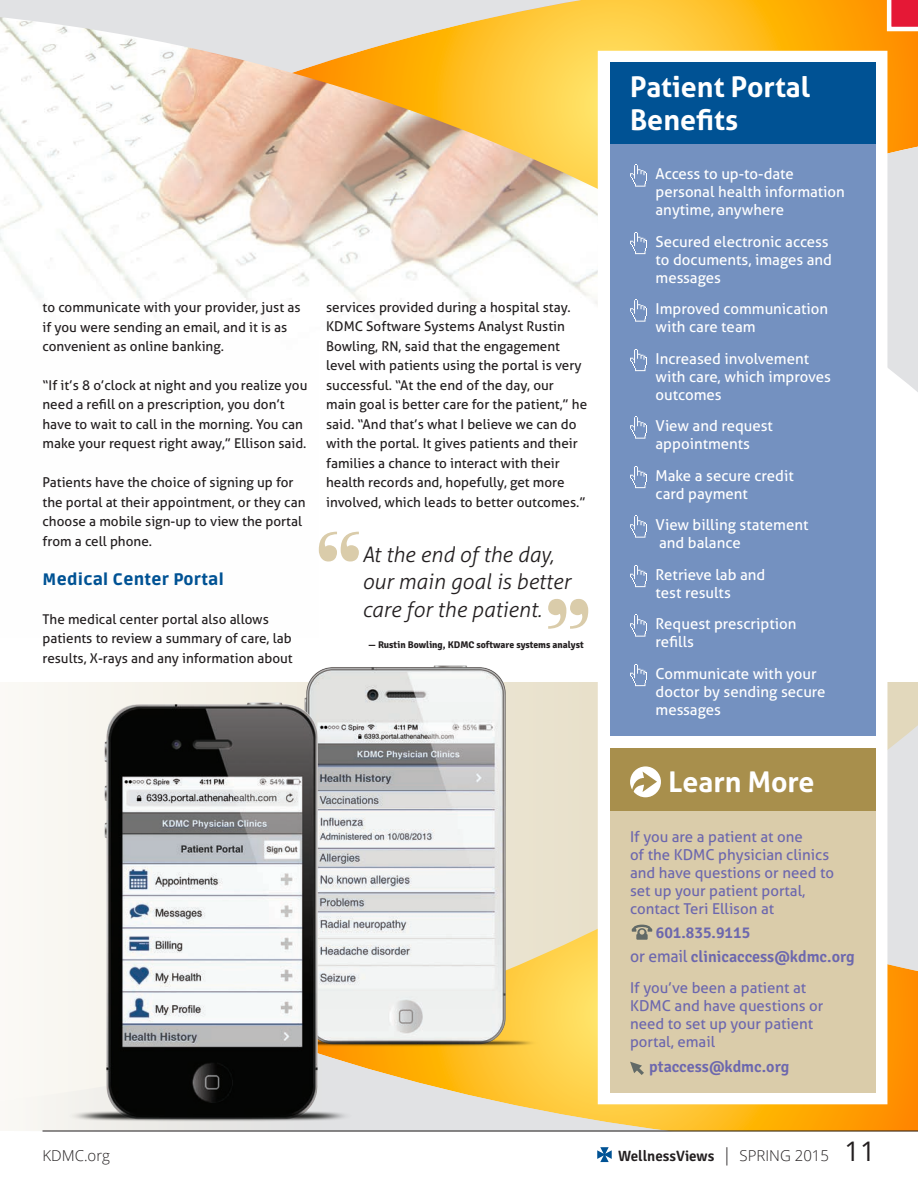
<style>
.page{position:relative;width:918px;height:1188px;background:#fff}
.page>*{position:absolute;margin:0;border:0;box-sizing:border-box;transform-origin:0 0}
.t1{font:700 28.5px/33px "Aller";color:#fff}
.t2{font:italic 300 21.45px/28px "Aller";color:#231f20}
.baseline_grid_body{font:900 16.5px "Ruda";letter-spacing:.02em;color:#005294}
.t3{font:600 16.2px "Signika";color:#6c67ae}
.t4{font:15px/18px "Aller";color:#fff}
.t5{font:15px/18px "Aller";color:#6c67ae}
.t6{font:600 15px "Signika";color:#231f20}
.t7{font:300 15px "Open Sans";color:#231f20}
.baseline_grid_body-2{font:13.5px/19.5px "Aller";color:#231f20}
.t8{font:700 9.75px "Signika";color:#231f20}
.s1{font-family:"Aller";font-weight:400;font-size:16.5px}
.s2{font-family:"Open Sans";font-weight:300;font-size:18px}
.s3{font-family:"Open Sans";font-weight:300}
.s4{font-family:"Open Sans";font-weight:400;font-size:27px}
</style>
<div class="page">
<div style="left:539px;top:682px;width:379px;height:213px;background:#e9e1cc"></div>
<img style="left:116px;top:73px;width:476px;height:220px">
<svg style="left:539px;top:895px;width:379px;height:236px;background:#f9ba3f"></svg>
<svg style="left:5px;top:1045px;width:669px;height:86px;background:#eed899"></svg>
<svg style="left:893px;top:713px;width:25px;height:261px;background:#e1dfdb"></svg>
<hr style="left:0;top:637px;width:2px;height:494px;background:#fbf9f6">
<svg style="left:292px;top:0;width:626px;height:223px;background:#eebe6d"></svg>
<svg style="left:116px;top:0;width:558px;height:73px;background:#efd597"></svg>
<div style="left:893px;top:144px;width:25px;height:248px;background:#e1e2e4"></div>
<img style="left:405px;top:675px;width:134px;height:420px">
<img style="left:15px;top:675px;width:390px;height:457px">
<img style="left:0;top:0;width:116px;height:293px">
<svg style="left:592px;top:45px;width:301px;height:1065px"></svg>
<div style="left:610px;top:63px;width:265px;height:673px;background:#7491c0"></div>
<div style="left:610px;top:63px;width:265px;height:81px;background:#005294"></div>
<div style="left:610px;top:748px;width:265px;height:344px;background:#daccaa"></div>
<div style="left:610px;top:748px;width:265px;height:62px;background:#a88f4c"></div>
<div style="left:34px;top:293px;width:562px;height:382px;background:#fff"></div>
<svg style="left:630px;top:164px;width:17px;height:23px"></svg>
<svg style="left:630px;top:232px;width:17px;height:22px"></svg>
<svg style="left:630px;top:299px;width:17px;height:23px"></svg>
<svg style="left:630px;top:349px;width:17px;height:22px"></svg>
<svg style="left:630px;top:416px;width:17px;height:23px"></svg>
<svg style="left:630px;top:466px;width:17px;height:22px"></svg>
<svg style="left:630px;top:515px;width:17px;height:23px"></svg>
<svg style="left:630px;top:565px;width:17px;height:22px"></svg>
<svg style="left:630px;top:614px;width:17px;height:23px"></svg>
<svg style="left:630px;top:664px;width:17px;height:22px"></svg>
<svg style="left:630px;top:766px;width:31px;height:31px"></svg>
<svg style="left:632px;top:925px;width:20px;height:15px"></svg>
<svg style="left:630px;top:1062px;width:14px;height:13px"></svg>
<svg style="left:319px;top:532px;width:40px;height:30px"></svg>
<svg style="left:548px;top:599px;width:40px;height:30px"></svg>
<svg style="left:597px;top:1147px;width:15px;height:15px"></svg>
<svg style="left:885px;top:0;width:33px;height:34px"></svg>
<hr style="left:43px;top:1131px;width:875px;height:1px;background:#231f20">
<p class="baseline_grid_body-2" style="left:43px;top:297px;width:259px">to communicate with your provider, just as if you were sending an email, and it is as convenient as online banking.</p>
<p class="baseline_grid_body-2" style="left:43px;top:375px;width:266px">“If it’s 8 o’clock at night and you realize you need a refill on a prescription, you don’t have to wait to call in the morning. You can make your request right away,” Ellison said.</p>
<p class="baseline_grid_body-2" style="left:43px;top:473px;width:264px">Patients have the choice of signing up for the portal at their appointment, or they can choose a mobile sign-up to view the portal from a cell phone.</p>
<p class="baseline_grid_body" style="left:43px;top:570px;width:183px">Medical Center Portal</p>
<p class="baseline_grid_body-2" style="left:43px;top:609px;width:252px">The medical center portal also allows patients to review a summary of care, lab results, X-rays and any information about</p>
<p class="baseline_grid_body-2" style="left:326px;top:297px;width:263px">services provided during a hospital stay.<br>KDMC Software Systems Analyst Rustin Bowling, RN, said that the engagement level with patients using the portal is very successful. “At the end of the day, our main goal is better care for the patient,” he said. “And that’s what I believe we can do with the portal. It gives patients and their families a chance to interact with their health records and, hopefully, get more involved, which leads to better outcomes.”</p>
<p class="t2" style="left:362px;top:540px;width:210px">At the end of the day, our main goal is better care for the patient.</p>
<p class="t8" style="left:368px;top:639px;width:217px">— Rustin Bowling, KDMC software systems analyst</p>
<p class="t1" style="left:630px;top:71px;width:182px">Patient Portal<br>Benefits</p>
<p class="t4" style="left:656px;top:165px;width:191px">Access to up-to-date personal health information anytime, anywhere</p>
<p class="t4" style="left:656px;top:232px;width:178px">Secured electronic access to documents, images and messages</p>
<p class="t4" style="left:656px;top:300px;width:174px">Improved communication with care team</p>
<p class="t4" style="left:656px;top:349px;width:177px">Increased involvement with care, which improves outcomes</p>
<p class="t4" style="left:656px;top:417px;width:119px">View and request appointments</p>
<p class="t4" style="left:656px;top:466px;width:140px">Make a secure credit card payment</p>
<p class="t4" style="left:656px;top:516px;width:154px">View billing statement and balance</p>
<p class="t4" style="left:656px;top:565px;width:111px">Retrieve lab and test results</p>
<p class="t4" style="left:656px;top:615px;width:142px">Request prescription refills</p>
<p class="t4" style="left:656px;top:664px;width:172px">Communicate with your doctor by sending secure messages</p>
<p class="t1" style="left:668px;top:765px;width:148px">Learn More</p>
<p class="t5" style="left:630px;top:827px;width:206px">If you are a patient at one<br>of the KDMC physician clinics and have questions or need to set up your patient portal, contact Teri Ellison at</p>
<p class="t3" style="left:656px;top:923px;width:96px">601.835.9115</p>
<p class="t3" style="left:630px;top:947px;width:226px"><span class="s1">or email</span> clinicaccess@kdmc.org</p>
<p class="t5" style="left:630px;top:979px;width:195px">If you’ve been a patient at<br>KDMC and have questions or need to set up your patient portal, email</p>
<p class="t3" style="left:649px;top:1057px;width:141px">ptaccess@kdmc.org</p>
<p class="t7" style="left:43px;top:1145px;width:69px">KDMC.org</p>
<p class="t6" style="left:618px;top:1147px;width:259px">WellnessViews <span class="s2">|</span> <span class="s3">SPRING 2015</span> <span class="s4">11</span></p>
</div>
